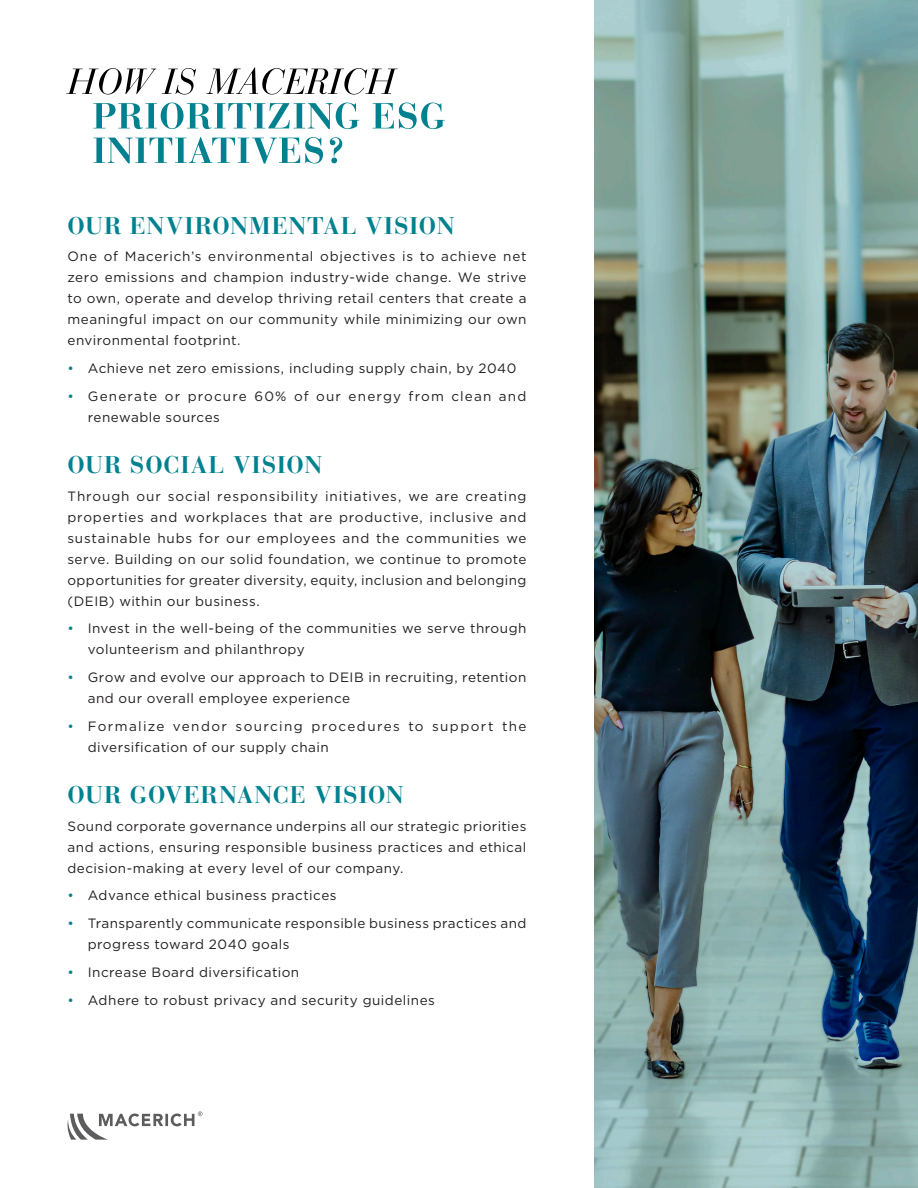
<style>
.page{position:relative;width:918px;height:1188px;background:#fff}
.page>*{position:absolute;margin:0;border:0;box-sizing:border-box;transform-origin:0 0}
.Body_-_Subhead{font:700 24px "Bauer Bodoni Std";letter-spacing:.035em;color:#00818f}
.Body_-_Bullets{font:13.5px/21px "Gotham";letter-spacing:.035em;color:#231f20}
.Body{font:13.5px/21px "Gotham";letter-spacing:.035em;color:#231f20;text-align:justify}
.Body_-_Bullets-2{font:13.5px/21px "Gotham";letter-spacing:.09em;color:#231f20}
.Body_-_Bullets-3{font:13.5px/21px "Gotham";letter-spacing:.08em;color:#231f20}
.s1{color:#00818f}
</style>
<div class="page">
<svg style="left:67px;top:1111px;width:136px;height:29px"></svg>
<img style="left:594px;top:0;width:324px;height:1188px">
<svg style="left:94px;top:137px;width:248px;height:27px"></svg>
<svg style="left:93px;top:103px;width:352px;height:26px"></svg>
<svg style="left:66px;top:67px;width:332px;height:28px"></svg>
<p class="Body_-_Subhead" style="left:68px;top:211px;width:388px">OUR ENVIRONMENTAL VISION</p>
<p class="Body_-_Bullets" style="left:68px;top:246px;width:461px;text-align:justify">One of Macerich’s environmental objectives is to achieve net zero emissions and champion industry-wide change. We strive to own, operate and develop thriving retail centers that create a meaningful impact on our community while minimizing our own environmental footprint.</p>
<p class="Body_-_Bullets" style="left:68px;top:358px;width:451px"><span class="s1">•</span> Achieve net zero emissions, including supply chain, by 2040</p>
<p class="Body_-_Bullets-3" style="left:88px;top:385px;width:440px;text-indent:-20px"><span class="s1">•</span> Generate or procure 60% of our energy from clean and renewable sources</p>
<p class="Body_-_Subhead" style="left:68px;top:450px;width:256px">OUR SOCIAL VISION</p>
<p class="Body_-_Bullets" style="left:68px;top:485px;width:461px;text-align:justify">Through our social responsibility initiatives, we are creating properties and workplaces that are productive, inclusive and sustainable hubs for our employees and the communities we serve. Building on our solid foundation, we continue to promote opportunities for greater diversity, equity, inclusion and belonging (DEIB) within our business.</p>
<p class="Body_-_Bullets" style="left:88px;top:618px;width:440px;text-indent:-20px"><span class="s1">•</span> Invest in the well-being of the communities we serve through volunteerism and philanthropy</p>
<p class="Body_-_Bullets" style="left:88px;top:667px;width:440px;text-indent:-20px"><span class="s1">•</span> Grow and evolve our approach to DEIB in recruiting, retention and our overall employee experience</p>
<p class="Body_-_Bullets-2" style="left:88px;top:715px;width:440px;text-indent:-20px"><span class="s1">•</span> Formalize vendor sourcing procedures to support the diversification of our supply chain</p>
<p class="Body_-_Subhead" style="left:68px;top:780px;width:338px">OUR GOVERNANCE VISION</p>
<p class="Body" style="left:68px;top:815px;width:460px">Sound corporate governance underpins all our strategic priorities and actions, ensuring responsible business practices and ethical decision-making at every level of our company.</p>
<p class="Body_-_Bullets" style="left:68px;top:885px;width:271px"><span class="s1">•</span> Advance ethical business practices</p>
<p class="Body_-_Bullets" style="left:88px;top:913px;width:440px;text-indent:-20px"><span class="s1">•</span> Transparently communicate responsible business practices and progress toward 2040 goals</p>
<p class="Body_-_Bullets" style="left:68px;top:961px;width:233px"><span class="s1">•</span> Increase Board diversification</p>
<p class="Body_-_Bullets" style="left:68px;top:989px;width:369px"><span class="s1">•</span> Adhere to robust privacy and security guidelines</p>
</div>
